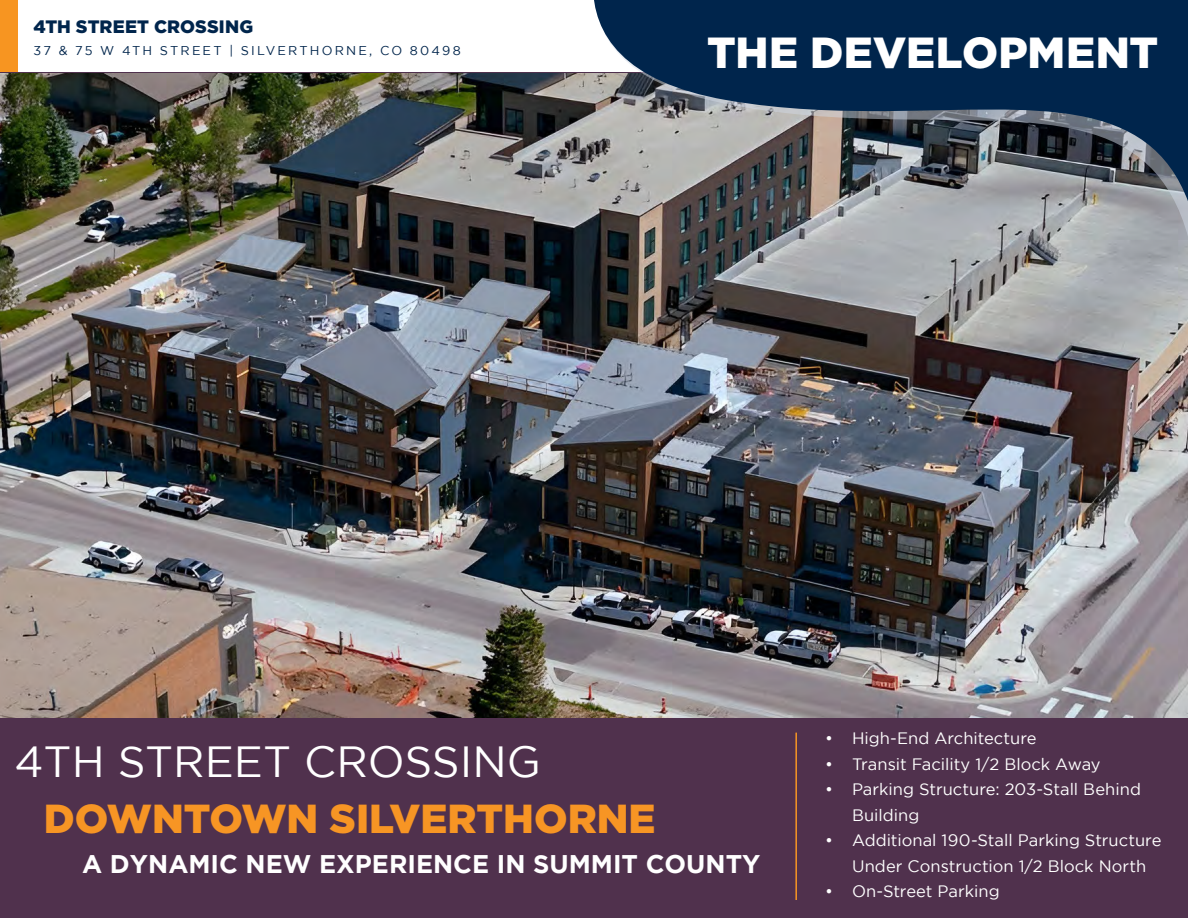
<style>
.page{position:relative;width:1188px;height:918px;background:#fff}
.page>*{position:absolute;margin:0;border:0;box-sizing:border-box;transform-origin:0 0}
.t1{font:43.5px "Gotham";color:#fff}
.t2{font:900 43.5px "Gotham";letter-spacing:.005em;color:#fff}
.t3{font:900 40.5px "Gotham";color:#f79524}
.t4{font:700 25.5px "Gotham";color:#fff}
.t5{font:900 18px "Gotham";letter-spacing:.005em;color:#00254c}
.t6{font:16.5px/25.5px "Gotham";color:#fff}
.t7{font:12.75px "Gotham";letter-spacing:.165em;color:#00254c}
</style>
<div class="page">
<div style="left:0;top:53px;width:1188px;height:865px;background:#50314d"></div>
<img style="left:0;top:73px;width:1188px;height:645px">
<div style="left:0;top:0;width:677px;height:72px;background:#fff"></div>
<div style="left:0;top:0;width:18px;height:72px;background:#f79521"></div>
<svg style="left:593px;top:202px;width:595px;height:36px"></svg>
<svg style="left:593px;top:0;width:595px;height:202px;fill:#00254c"></svg>
<hr style="left:795px;top:733px;width:2px;height:167px;background:#f79524">
<p class="t5" style="left:34px;top:16px;width:221px">4TH STREET CROSSING</p>
<p class="t7" style="left:34px;top:44px;width:429px">37 &amp; 75 W 4TH STREET | SILVERTHORNE, CO 80498</p>
<p class="t2" style="left:707px;top:27px;width:453px">THE DEVELOPMENT</p>
<p class="t1" style="left:14px;top:738px;width:528px">4TH STREET CROSSING</p>
<p class="t3" style="left:44px;top:795px;width:613px">DOWNTOWN SILVERTHORNE</p>
<p class="t4" style="left:82px;top:849px;width:680px">A DYNAMIC NEW EXPERIENCE IN SUMMIT COUNTY</p>
<p class="t6" style="left:825px;top:725px;width:213px">• High-End Architecture</p>
<p class="t6" style="left:825px;top:751px;width:277px">• Transit Facility 1/2 Block Away</p>
<p class="t6" style="left:852px;top:776px;width:290px;text-indent:-27px">• Parking Structure: 203-Stall Behind<br>Building</p>
<p class="t6" style="left:852px;top:827px;width:311px;text-indent:-27px">• Additional 190-Stall Parking Structure<br>Under Construction 1/2 Block North</p>
<p class="t6" style="left:825px;top:878px;width:176px">• On-Street Parking</p>
</div>
